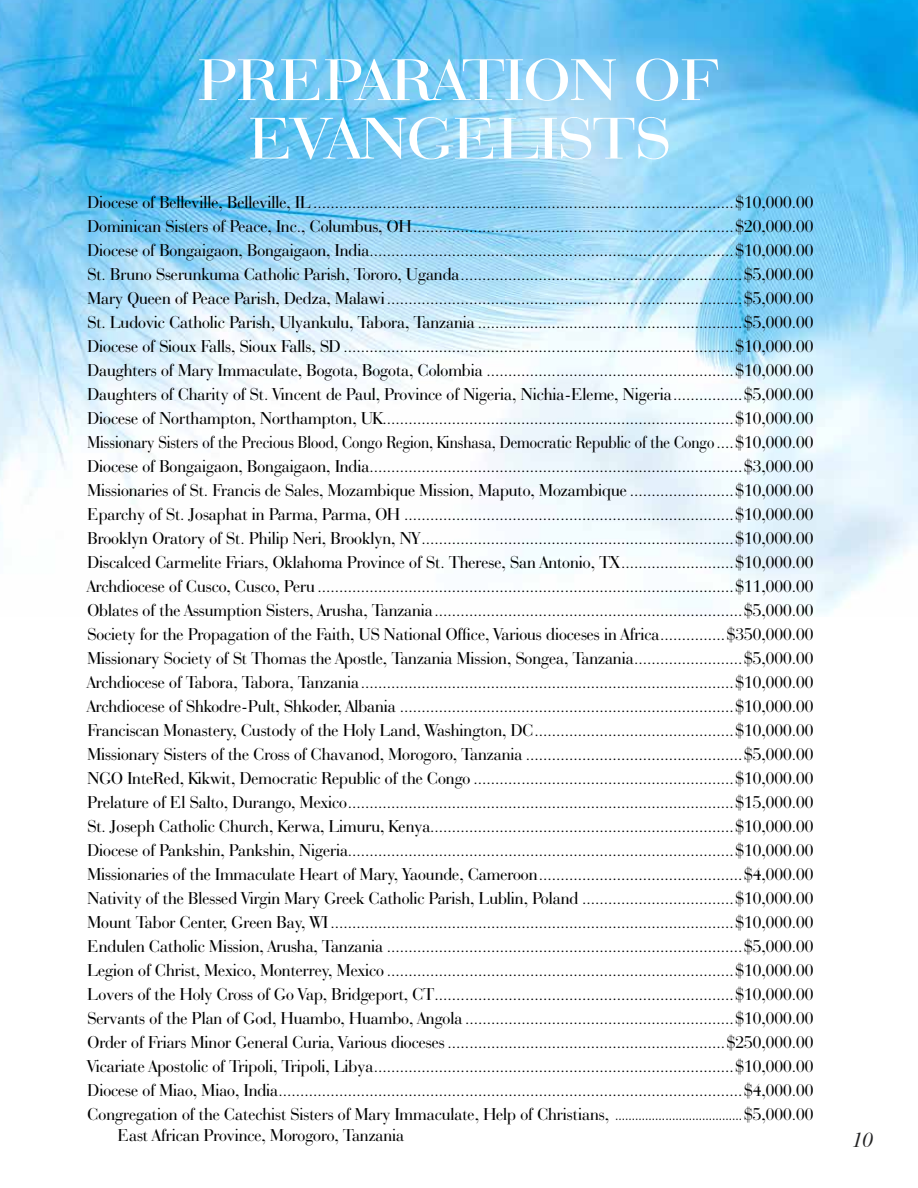
<style>
.page{position:relative;width:918px;height:1188px;background:#fff}
.page>*{position:absolute;margin:0;border:0;box-sizing:border-box;transform-origin:0 0}
.t1{font:61.5px/58.5px "Bauer Bodoni BT";color:#fff;text-align:center;scale:1.15 1}
.t2{font:italic 21px "Times";color:#222223}
.t3{font:18px/24px "Bauer Bodoni BT";color:#000;text-align:justify}
</style>
<div class="page">
<img style="left:0;top:0;width:918px;height:614px">
<h1 class="t1" style="left:198px;top:50px;width:456px">PREPARATION OF<br>EVANGELISTS</h1>
<p class="t3" style="left:87px;top:190px;width:728px">Diocese of Belleville, Belleville, IL .................................................................................................$10,000.00<br>Dominican Sisters of Peace, Inc., Columbus, OH..........................................................................$20,000.00<br>Diocese of Bongaigaon, Bongaigaon, India....................................................................................$10,000.00<br>St. Bruno Sserunkuma Catholic Parish, Tororo, Uganda.................................................................$5,000.00<br>Mary Queen of Peace Parish, Dedza, Malawi..................................................................................$5,000.00<br>St. Ludovic Catholic Parish, Ulyankulu, Tabora, Tanzania .............................................................$5,000.00<br>Diocese of Sioux Falls, Sioux Falls, SD..........................................................................................$10,000.00<br>Daughters of Mary Immaculate, Bogota, Bogota, Colombia .........................................................$10,000.00<br>Daughters of Charity of St. Vincent de Paul, Province of Nigeria, Nichia-Eleme, Nigeria................$5,000.00<br>Diocese of Northampton, Northampton, UK.................................................................................$10,000.00<br>Missionary Sisters of the Precious Blood, Congo Region, Kinshasa, Democratic Republic of the Congo ....$10,000.00<br>Diocese of Bongaigaon, Bongaigaon, India......................................................................................$3,000.00<br>Missionaries of St. Francis de Sales, Mozambique Mission, Maputo, Mozambique ........................$10,000.00<br>Eparchy of St. Josaphat in Parma, Parma, OH ............................................................................$10,000.00<br>Brooklyn Oratory of St. Philip Neri, Brooklyn, NY........................................................................$10,000.00<br>Discalced Carmelite Friars, Oklahoma Province of St. Therese, San Antonio, TX..........................$10,000.00<br>Archdiocese of Cusco, Cusco, Peru ................................................................................................$11,000.00<br>Oblates of the Assumption Sisters, Arusha, Tanzania.......................................................................$5,000.00<br>Society for the Propagation of the Faith, US National Office, Various dioceses in Africa...............$350,000.00<br>Missionary Society of St Thomas the Apostle, Tanzania Mission, Songea, Tanzania.........................$5,000.00<br>Archdiocese of Tabora, Tabora, Tanzania......................................................................................$10,000.00<br>Archdiocese of Shkodre-Pult, Shkoder, Albania .............................................................................$10,000.00<br>Franciscan Monastery, Custody of the Holy Land, Washington, DC..............................................$10,000.00<br>Missionary Sisters of the Cross of Chavanod, Morogoro, Tanzania ..................................................$5,000.00<br>NGO InteRed, Kikwit, Democratic Republic of the Congo ............................................................$10,000.00<br>Prelature of El Salto, Durango, Mexico.........................................................................................$15,000.00<br>St. Joseph Catholic Church, Kerwa, Limuru, Kenya......................................................................$10,000.00<br>Diocese of Pankshin, Pankshin, Nigeria.........................................................................................$10,000.00<br>Missionaries of the Immaculate Heart of Mary, Yaounde, Cameroon...............................................$4,000.00<br>Nativity of the Blessed Virgin Mary Greek Catholic Parish, Lublin, Poland ...................................$10,000.00<br>Mount Tabor Center, Green Bay, WI .............................................................................................$10,000.00<br>Endulen Catholic Mission, Arusha, Tanzania ..................................................................................$5,000.00<br>Legion of Christ, Mexico, Monterrey, Mexico ................................................................................$10,000.00<br>Lovers of the Holy Cross of Go Vap, Bridgeport, CT.....................................................................$10,000.00<br>Servants of the Plan of God, Huambo, Huambo, Angola ..............................................................$10,000.00<br>Order of Friars Minor General Curia, Various dioceses ................................................................$250,000.00<br>Vicariate Apostolic of Tripoli, Tripoli, Libya...................................................................................$10,000.00<br>Diocese of Miao, Miao, India...........................................................................................................$4,000.00<br>Congregation of the Catechist Sisters of Mary Immaculate, Help of Christians, ...................................... $5,000.00</p>
<p class="t3" style="left:118px;top:1123px;width:288px">East African Province, Morogoro, Tanzania</p>
<p class="t2" style="left:852px;top:1121px;width:22px">10</p>
</div>
